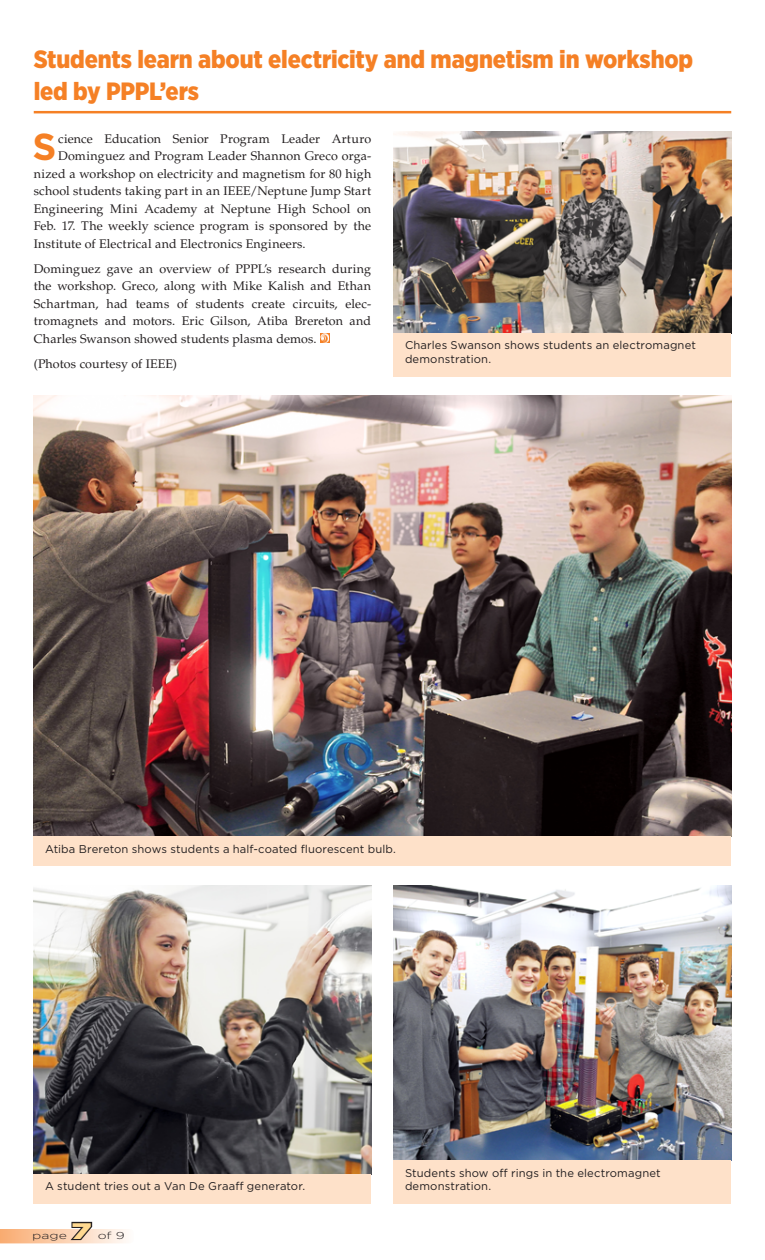
<style>
.page{position:relative;width:765px;height:1260px;background:#fff}
.page>*{position:absolute;margin:0;border:0;box-sizing:border-box;transform-origin:0 0}
.t1{font:700 37.5px "Gotham";color:#f58025}
.t2{font:900 25px/31.2px "Gotham Narrow";letter-spacing:-.005em;color:#f58025}
.t3{font:900 22.5px "Gotham";color:#ffd990;scale:1.5 1}
.t4{font:12.5px/17.5px "Palatino LT Std";letter-spacing:.01em;color:#231f20;text-align:justify}
.t5{font:11.25px/13.5px "Gotham";letter-spacing:.01em;color:#231f20}
.t6{font:300 10px "Gotham";color:#231f20;scale:1.4 1}
</style>
<div class="page">
<svg style="left:320px;top:334px;width:9px;height:8px"></svg>
<img style="left:34px;top:395px;width:697px;height:442px">
<img style="left:394px;top:886px;width:337px;height:275px">
<img style="left:394px;top:132px;width:337px;height:201px">
<img style="left:34px;top:886px;width:337px;height:288px">
<div style="left:34px;top:837px;width:697px;height:29px;background:#fee1c9"></div>
<div style="left:394px;top:1161px;width:337px;height:43px;background:#fee1c9"></div>
<div style="left:394px;top:333px;width:337px;height:43px;background:#fee1c9"></div>
<div style="left:34px;top:1174px;width:337px;height:30px;background:#fee1c9"></div>
<hr style="left:34px;top:111px;width:697px;height:2px;background:#f58025">
<svg style="left:0;top:1221px;width:126px;height:22px"></svg>
<h2 class="t2" style="left:34px;top:44px;width:661px">Students learn about electricity and magnetism in workshop led by PPPL’ers</h2>
<h1 class="t1" style="left:32px;top:122px;width:26px">S</h1>
<p class="t4" style="left:58px;top:130px;width:314px">cience Education Senior Program Leader Arturo</p>
<p class="t4" style="left:58px;top:147px;width:314px">Dominguez and Program Leader Shannon Greco orga-</p>
<p class="t4" style="left:34px;top:165px;width:339px">nized a workshop on electricity and magnetism for 80 high</p>
<p class="t4" style="left:34px;top:182px;width:339px">school students taking part in an IEEE/Neptune Jump Start</p>
<p class="t4" style="left:34px;top:200px;width:339px">Engineering Mini Academy at Neptune High School on</p>
<p class="t4" style="left:34px;top:217px;width:339px">Feb. 17. The weekly science program is sponsored by the</p>
<p class="t4" style="left:34px;top:235px;width:273px">Institute of Electrical and Electronics Engineers.</p>
<p class="t4" style="left:34px;top:260px;width:339px">Dominguez gave an overview of PPPL’s research during the workshop. Greco, along with Mike Kalish and Ethan Schartman, had teams of students create circuits, elec&shy;tromagnets and motors. Eric Gilson, Atiba Brereton and Charles Swanson showed students plasma demos.</p>
<p class="t4" style="left:34px;top:355px;width:145px">(Photos courtesy of IEEE)</p>
<p class="t5" style="left:405px;top:338px;width:292px">Charles Swanson shows students an electromagnet demonstration.</p>
<p class="t5" style="left:45px;top:842px;width:352px">Atiba Brereton shows students a half-coated fluorescent bulb.</p>
<p class="t5" style="left:45px;top:1179px;width:262px">A student tries out a Van De Graaff generator.</p>
<p class="t6" style="left:32px;top:1229px;width:26px">page</p>
<h3 class="t3" style="left:71px;top:1215px;width:15px">7</h3>
<p class="t6" style="left:98px;top:1229px;width:21px">of 9</p>
<p class="t5" style="left:405px;top:1166px;width:257px">Students show off rings in the electromagnet demonstration.</p>
</div>
